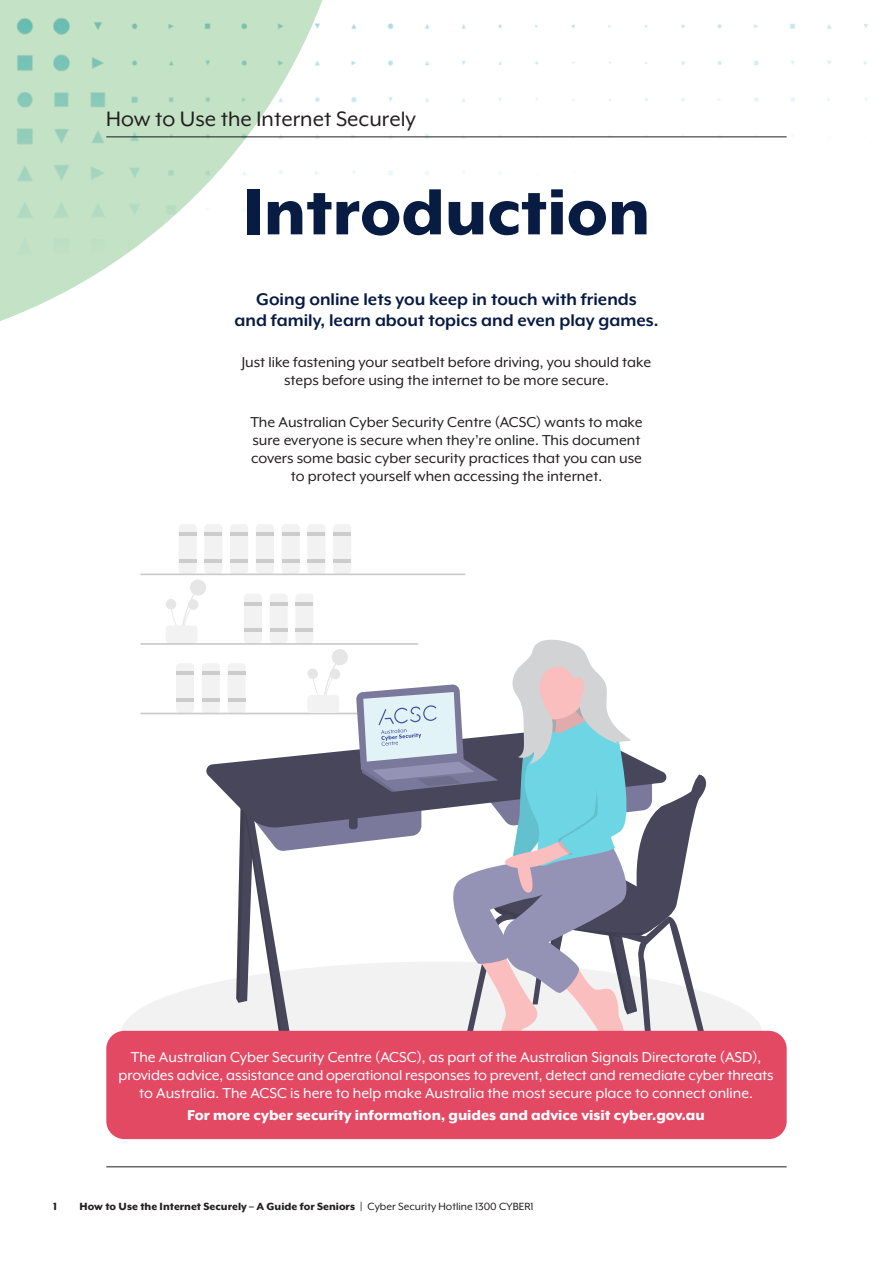
<style>
.page{position:relative;width:893px;height:1263px;background:#fff}
.page>*{position:absolute;margin:0;border:0;box-sizing:border-box;transform-origin:0 0}
.Large_Headline_Red{font:800 75px "Mr Eaves XL Mod OT";color:#071b43}
.t1{font:24px "Mr Eaves XL Mod OT";color:#231f20}
.Intro_Paragraph_Bold{font:700 19.5px/21px "Mr Eaves XL Mod OT";color:#071b43;text-align:center}
.Body_Copy_Regular_Bl{font:16.5px/18px "Mr Eaves XL Mod OT";color:#231f20;text-align:center}
.Body_Copy_Regular_Bl-2{font:16.5px/18px "Mr Eaves XL Mod OT";color:#fff;text-align:center}
.Body_Copy_Regular_Bl-3{font:800 16.5px "Mr Eaves XL Mod OT";color:#fff}
.t2{font:800 12px "Mr Eaves XL Mod OT";color:#231f20}
.s1{color:#fff}
.s2{font-weight:400}
</style>
<div class="page">
<img style="left:327px;top:23px;width:541px;height:152px">
<div style="left:190px;top:579px;width:16px;height:17px;background:#e6e6e6;border-radius:50%"></div>
<div style="left:188px;top:599px;width:11px;height:11px;background:#e6e6e6;border-radius:50%"></div>
<svg style="left:171px;top:593px;width:24px;height:32px"></svg>
<div style="left:166px;top:599px;width:10px;height:10px;background:#e6e6e6;border-radius:50%"></div>
<div style="left:166px;top:625px;width:31px;height:18px;background:#f2f2f2;border-radius:4px"></div>
<div style="left:179px;top:524px;width:18px;height:50px;background:#f2f2f2;border-radius:4px"></div>
<hr style="left:179px;top:532px;width:17px;height:4px;background:#ccc">
<hr style="left:179px;top:559px;width:17px;height:3px;background:#ccc">
<div style="left:204px;top:524px;width:18px;height:50px;background:#f2f2f2;border-radius:4px"></div>
<hr style="left:205px;top:532px;width:17px;height:4px;background:#ccc">
<hr style="left:205px;top:559px;width:17px;height:3px;background:#ccc">
<div style="left:230px;top:524px;width:18px;height:50px;background:#f2f2f2;border-radius:4px"></div>
<hr style="left:231px;top:532px;width:17px;height:4px;background:#ccc">
<hr style="left:231px;top:559px;width:17px;height:3px;background:#ccc">
<div style="left:244px;top:594px;width:18px;height:49px;background:#f2f2f2;border-radius:4px"></div>
<hr style="left:244px;top:602px;width:17px;height:3px;background:#ccc">
<hr style="left:244px;top:628px;width:17px;height:4px;background:#ccc">
<div style="left:270px;top:594px;width:18px;height:49px;background:#f2f2f2;border-radius:4px"></div>
<hr style="left:270px;top:602px;width:17px;height:3px;background:#ccc">
<hr style="left:270px;top:628px;width:17px;height:4px;background:#ccc">
<div style="left:295px;top:594px;width:18px;height:49px;background:#f2f2f2;border-radius:4px"></div>
<hr style="left:296px;top:602px;width:17px;height:3px;background:#ccc">
<hr style="left:296px;top:628px;width:17px;height:4px;background:#ccc">
<div style="left:176px;top:663px;width:18px;height:50px;background:#f2f2f2;border-radius:4px"></div>
<hr style="left:176px;top:671px;width:18px;height:4px;background:#ccc">
<hr style="left:176px;top:698px;width:18px;height:3px;background:#ccc">
<div style="left:202px;top:663px;width:18px;height:50px;background:#f2f2f2;border-radius:4px"></div>
<hr style="left:202px;top:671px;width:17px;height:4px;background:#ccc">
<hr style="left:202px;top:698px;width:17px;height:3px;background:#ccc">
<div style="left:228px;top:663px;width:18px;height:50px;background:#f2f2f2;border-radius:4px"></div>
<hr style="left:228px;top:671px;width:17px;height:4px;background:#ccc">
<hr style="left:228px;top:698px;width:17px;height:3px;background:#ccc">
<div style="left:256px;top:524px;width:18px;height:50px;background:#f2f2f2;border-radius:4px"></div>
<hr style="left:256px;top:532px;width:17px;height:4px;background:#ccc">
<hr style="left:256px;top:559px;width:17px;height:3px;background:#ccc">
<div style="left:282px;top:524px;width:18px;height:50px;background:#f2f2f2;border-radius:4px"></div>
<hr style="left:282px;top:532px;width:17px;height:4px;background:#ccc">
<hr style="left:282px;top:559px;width:17px;height:3px;background:#ccc">
<div style="left:307px;top:524px;width:18px;height:50px;background:#f2f2f2;border-radius:4px"></div>
<hr style="left:308px;top:532px;width:17px;height:4px;background:#ccc">
<hr style="left:308px;top:559px;width:17px;height:3px;background:#ccc">
<div style="left:333px;top:524px;width:18px;height:50px;background:#f2f2f2;border-radius:4px"></div>
<hr style="left:334px;top:532px;width:17px;height:4px;background:#ccc">
<hr style="left:334px;top:559px;width:17px;height:3px;background:#ccc">
<hr style="left:140px;top:573px;width:325px;height:2px;background:#ccc">
<hr style="left:140px;top:643px;width:278px;height:2px;background:#ccc">
<hr style="left:140px;top:713px;width:247px;height:1px;background:#ccc">
<svg style="left:122px;top:979px;width:640px;height:52px;fill:#f2f2f2"></svg>
<svg style="left:206px;top:762px;width:30px;height:42px"></svg>
<svg style="left:236px;top:639px;width:479px;height:392px"></svg>
<hr style="left:106px;top:136px;width:681px;height:1px;background:#231f20">
<hr style="left:106px;top:1166px;width:681px;height:1px;background:#231f20">
<svg style="left:0;top:0;width:327px;height:321px;fill:#c4e2c6"></svg>
<div style="left:106px;top:1031px;width:681px;height:108px;background:#e44964;border-radius:18px"></div>
<h2 class="t1" style="left:106px;top:106px;width:311px">How to Use the Internet Securely</h2>
<p class="Large_Headline_Red" style="left:243px;top:174px;width:428px">Introduction<span class="s1">.</span></p>
<p class="Intro_Paragraph_Bold" style="left:235px;top:288px;width:425px">Going online lets you keep in touch with friends<br>and family, learn about topics and even play games.</p>
<p class="Body_Copy_Regular_Bl" style="left:242px;top:353px;width:411px">Just like fastening your seatbelt before driving, you should take steps before using the internet to be more secure.</p>
<p class="Body_Copy_Regular_Bl" style="left:250px;top:413px;width:394px">The Australian Cyber Security Centre (ACSC) wants to make sure everyone is secure when they’re online. This document covers some basic cyber security practices that you can use to protect yourself when accessing the internet.</p>
<p class="Body_Copy_Regular_Bl-2" style="left:119px;top:1048px;width:656px">The Australian Cyber Security Centre (ACSC), as part of the Australian Signals Directorate (ASD), provides advice, assistance and operational responses to prevent, detect and remediate cyber threats to Australia. The ACSC is here to help make Australia the most secure place to connect online.</p>
<p class="Body_Copy_Regular_Bl-3" style="left:187px;top:1107px;width:519px">For more cyber security information, guides and advice visit cyber.gov.au</p>
<p class="t2" style="left:53px;top:1200px;width:6px">1</p>
<p class="t2" style="left:80px;top:1200px;width:456px">How to Use the Internet Securely – A Guide for Seniors | <span class="s2">Cyber Security Hotline 1300 CYBER1</span></p>
</div>
